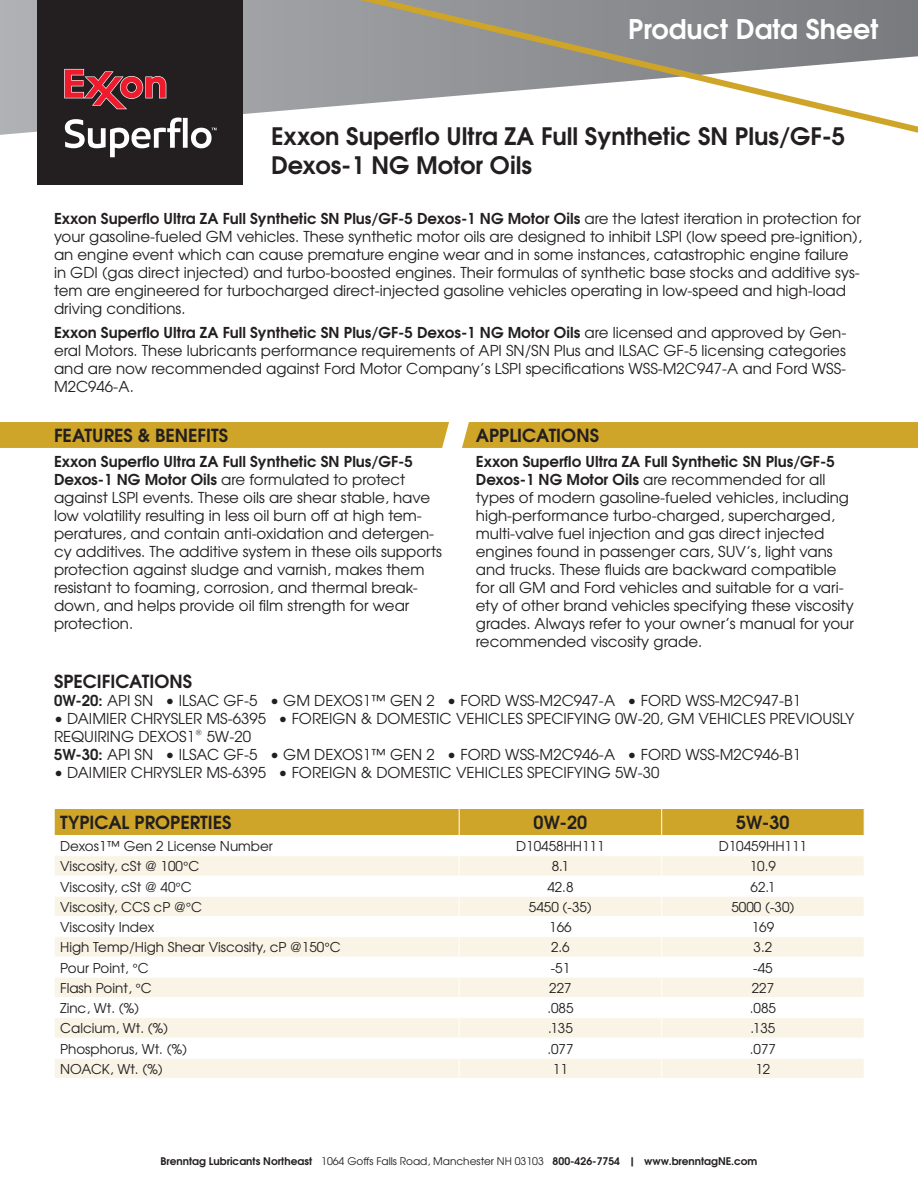
<style>
.page{position:relative;width:918px;height:1188px;background:#fff}
.page>*{position:absolute;margin:0;border:0;box-sizing:border-box;transform-origin:0 0}
.t1{font:700 27px "Te X Gyre Adventor";color:#fff}
.t2{font:700 24px/28.8px "Te X Gyre Adventor";color:#231f20}
.t3{font:700 18px "Te X Gyre Adventor";color:#231f20}
.t4{font:15px/18px "Te X Gyre Adventor";color:#231f20}
.t5{font:13.5px "Te X Gyre Adventor";color:#231f20}
.t6{font:700 10.5px "Te X Gyre Adventor";color:#231f20}
.s1{font-weight:700}
.s2{font-family:"Helvetica"}
.s3{font-weight:400}
</style>
<div class="page">
<div style="left:0;top:422px;width:449px;height:26px;background:#cea529"></div>
<div style="left:462px;top:422px;width:456px;height:26px;background:#cea529"></div>
<svg style="left:0;top:0;width:265px;height:135px;background:#b0b1b4"></svg>
<div style="left:38px;top:0;width:205px;height:184px;background:#231f20"></div>
<svg style="left:64px;top:69px;width:102px;height:40px"></svg>
<svg style="left:65px;top:118px;width:152px;height:39px"></svg>
<svg style="left:265px;top:0;width:653px;height:133px"></svg>
<svg style="left:54px;top:809px;width:811px;height:269px"></svg>
<p class="t1" style="left:628px;top:5px;width:252px">Product Data Sheet</p>
<p class="t2" style="left:271px;top:120px;width:576px">Exxon Superflo Ultra ZA Full Synthetic SN Plus/GF-5<br>Dexos-1 NG Motor Oils</p>
<p class="t4" style="left:54px;top:208px;width:809px"><span class="s1">Exxon Superflo Ultra ZA Full Synthetic SN Plus/GF-5 Dexos-1 NG Motor Oils</span> are the latest iteration in protection for your gasoline-fueled GM vehicles. These synthetic motor oils are designed to inhibit LSPI (low speed pre-ignition), an engine event which can cause premature engine wear and in some instances, catastrophic engine failure in GDI (gas direct injected) and turbo-boosted engines. Their formulas of synthetic base stocks and additive sys&shy;tem are engineered for turbocharged direct-injected gasoline vehicles operating in low-speed and high-load driving conditions.</p>
<p class="t4" style="left:54px;top:323px;width:794px;text-align:justify"><span class="s1">Exxon Superflo Ultra ZA Full Synthetic SN Plus/GF-5 Dexos-1 NG Motor Oils</span> are licensed and approved by Gen&shy;eral Motors. These lubricants performance requirements of API SN/SN Plus and ILSAC GF-5 licensing categories and are now recommended against Ford Motor Company’s LSPI specifications WSS-M2C947-A and Ford WSS-M2C946-A.</p>
<p class="t3" style="left:54px;top:420px;width:176px">FEATURES &amp; BENEFITS</p>
<p class="t4" style="left:54px;top:451px;width:390px"><span class="s1">Exxon Superflo Ultra ZA Full Synthetic SN Plus/GF-5<br>Dexos-1 NG Motor Oils</span> are formulated to protect against LSPI events. These oils are shear stable, have low volatility resulting in less oil burn off at high tem&shy;peratures, and contain anti-oxidation and detergen&shy;cy additives. The additive system in these oils supports protection against sludge and varnish, makes them resistant to foaming, corrosion, and thermal break&shy;down, and helps provide oil film strength for wear protection.</p>
<p class="t3" style="left:476px;top:420px;width:125px">APPLICATIONS</p>
<p class="t4" style="left:476px;top:451px;width:380px"><span class="s1">Exxon Superflo Ultra ZA Full Synthetic SN Plus/GF-5<br>Dexos-1 NG Motor Oils</span> are recommended for all types of modern gasoline-fueled vehicles, including high-performance turbo-charged, supercharged, multi-valve fuel injection and gas direct injected engines found in passenger cars, SUV’s, light vans and trucks. These fluids are backward compatible for all GM and Ford vehicles and suitable for a vari&shy;ety of other brand vehicles specifying these viscosity grades. Always refer to your owner’s manual for your recommended viscosity grade.</p>
<p class="t3" style="left:54px;top:666px;width:140px">SPECIFICATIONS</p>
<p class="t4" style="left:54px;top:691px;width:748px"><span class="s1">0W-20:</span> API SN • ILSAC GF-5 • GM DEXOS1™ GEN 2 • FORD WSS-M2C947-A • FORD WSS-M2C947-B1</p>
<p class="t4" style="left:54px;top:709px;width:802px">• DAIMIER CHRYSLER MS-6395 • FOREIGN &amp; DOMESTIC VEHICLES SPECIFYING 0W-20, GM VEHICLES PREVIOUSLY<br>REQUIRING DEXOS1® 5W-20</p>
<p class="t4" style="left:54px;top:745px;width:748px"><span class="s1">5W-30:</span> API SN • ILSAC GF-5 • GM DEXOS1™ GEN 2 • FORD WSS-M2C946-A • FORD WSS-M2C946-B1</p>
<p class="t4" style="left:54px;top:763px;width:607px">• DAIMIER CHRYSLER MS-6395 • FOREIGN &amp; DOMESTIC VEHICLES SPECIFYING 5W-30</p>
<p class="t3" style="left:60px;top:807px;width:173px">TYPICAL PROPERTIES</p>
<p class="t3" style="left:534px;top:807px;width:55px">0W-20</p>
<p class="t3" style="left:736px;top:807px;width:55px">5W-30</p>
<p class="t5" style="left:60px;top:835px;width:214px">Dexos1™ Gen 2 License Number</p>
<p class="t5" style="left:516px;top:835px;width:90px">D10458HH111</p>
<p class="t5" style="left:719px;top:835px;width:90px">D10459HH111</p>
<p class="t5" style="left:60px;top:856px;width:141px">Viscosity, cSt @ 100<span class="s2">°</span>C</p>
<p class="t5" style="left:552px;top:856px;width:19px">8.1</p>
<p class="t5" style="left:750px;top:856px;width:28px">10.9</p>
<p class="t5" style="left:60px;top:876px;width:133px">Viscosity, cSt @ 40<span class="s2">°</span>C</p>
<p class="t5" style="left:547px;top:876px;width:28px">42.8</p>
<p class="t5" style="left:751px;top:876px;width:26px">62.1</p>
<p class="t5" style="left:60px;top:896px;width:143px">Viscosity, CCS cP @<span class="s2">°</span>C</p>
<p class="t5" style="left:529px;top:896px;width:65px">5450 (-35)</p>
<p class="t5" style="left:731px;top:896px;width:65px">5000 (-30)</p>
<p class="t5" style="left:60px;top:916px;width:95px">Viscosity Index</p>
<p class="t5" style="left:549px;top:916px;width:24px">166</p>
<p class="t5" style="left:752px;top:916px;width:24px">169</p>
<p class="t5" style="left:60px;top:937px;width:282px">High Temp/High Shear Viscosity, cP @150<span class="s2">°</span>C</p>
<p class="t5" style="left:551px;top:937px;width:20px">2.6</p>
<p class="t5" style="left:754px;top:937px;width:20px">3.2</p>
<p class="t5" style="left:60px;top:957px;width:90px">Pour Point, <span class="s2">°</span>C</p>
<p class="t5" style="left:551px;top:957px;width:21px">-51</p>
<p class="t5" style="left:753px;top:957px;width:21px">-45</p>
<p class="t5" style="left:60px;top:977px;width:93px">Flash Point, <span class="s2">°</span>C</p>
<p class="t5" style="left:549px;top:977px;width:24px">227</p>
<p class="t5" style="left:752px;top:977px;width:24px">227</p>
<p class="t5" style="left:60px;top:997px;width:81px">Zinc, Wt. (%)</p>
<p class="t5" style="left:547px;top:997px;width:28px">.085</p>
<p class="t5" style="left:750px;top:997px;width:28px">.085</p>
<p class="t5" style="left:60px;top:1018px;width:110px">Calcium, Wt. (%)</p>
<p class="t5" style="left:548px;top:1018px;width:26px">.135</p>
<p class="t5" style="left:751px;top:1018px;width:26px">.135</p>
<p class="t5" style="left:60px;top:1038px;width:129px">Phosphorus, Wt. (%)</p>
<p class="t5" style="left:547px;top:1038px;width:28px">.077</p>
<p class="t5" style="left:750px;top:1038px;width:28px">.077</p>
<p class="t5" style="left:60px;top:1058px;width:104px">NOACK, Wt. (%)</p>
<p class="t5" style="left:553px;top:1058px;width:16px">11</p>
<p class="t5" style="left:755px;top:1058px;width:16px">12</p>
<p class="t6" style="left:161px;top:1152px;width:598px">Brenntag Lubricants Northeast <span class="s3">1064 Goffs Falls Road, Manchester NH 03103</span> 800-426-7754 | www.brenntagNE.com</p>
</div>
